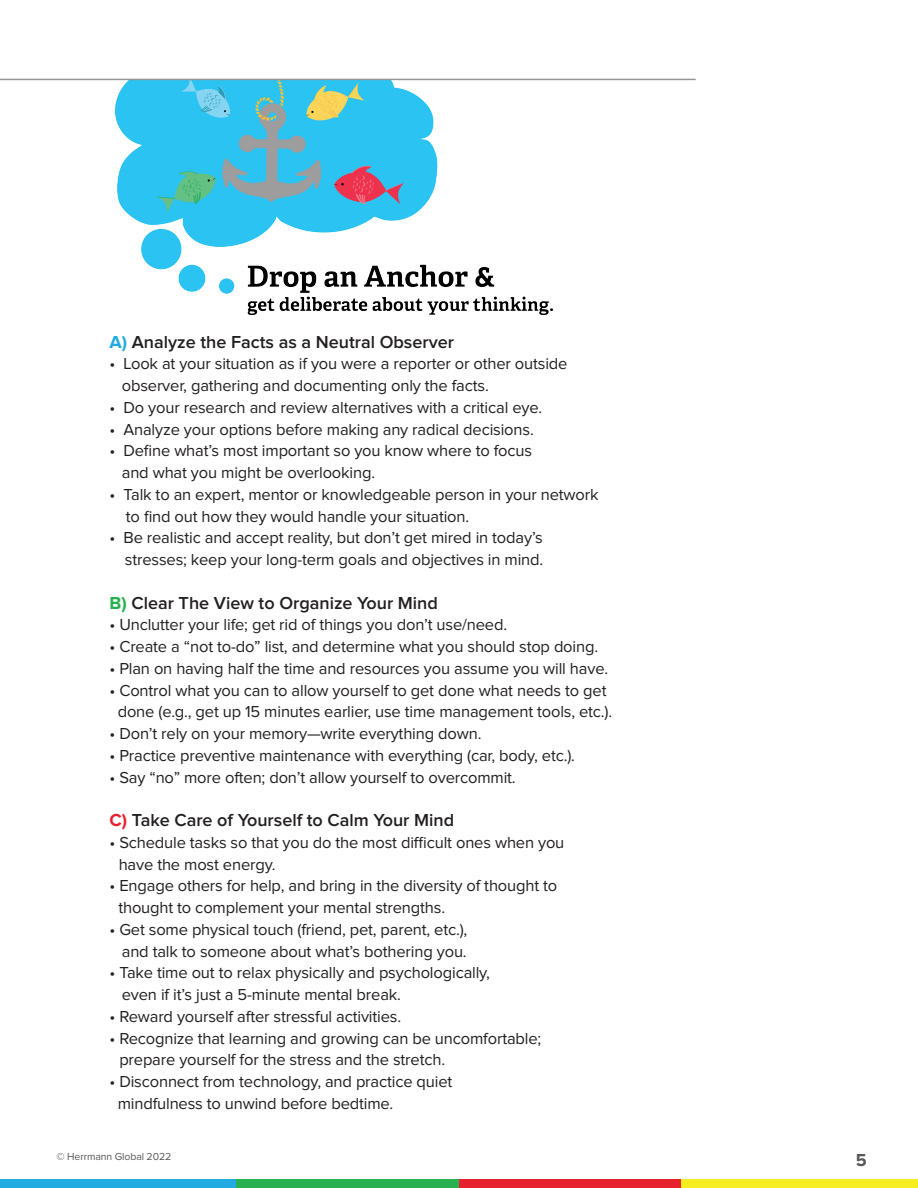
<style>
.page{position:relative;width:918px;height:1188px;background:#fff}
.page>*{position:absolute;margin:0;border:0;box-sizing:border-box;transform-origin:0 0}
.t1{font:600 18px "Proxima Nova";color:#231f20}
.t2{font:700 18px "Proxima Nova";color:#57585a}
.Paragraph_Style_1{font:16.5px "Proxima Nova";letter-spacing:-.01em;color:#231f20}
.Paragraph_Style_1-2{font:10.5px "Proxima Nova";letter-spacing:-.01em;color:#57585a}
.s1{font-weight:700;color:#22abe0}
.s2{font-weight:700;color:#28b051}
.s3{font-weight:700;color:#e8212f}
</style>
<div class="page">
<div style="left:0;top:1179px;width:236px;height:9px;background:#22abe0"></div>
<div style="left:236px;top:1179px;width:223px;height:9px;background:#28b051"></div>
<div style="left:459px;top:1179px;width:223px;height:9px;background:#e8212f"></div>
<div style="left:682px;top:1179px;width:236px;height:9px;background:#f7ee22"></div>
<img style="left:75px;top:80px;width:524px;height:236px">
<hr style="left:0;top:79px;width:696px;height:1px;background:#939598">
<p class="t1" style="left:110px;top:333px;width:346px"><span class="s1">A)</span> Analyze the Facts as a Neutral Observer</p>
<p class="Paragraph_Style_1" style="left:110px;top:356px;width:460px">• Look at your situation as if you were a reporter or other outside</p>
<p class="Paragraph_Style_1" style="left:122px;top:378px;width:369px">observer, gathering and documenting only the facts.</p>
<p class="Paragraph_Style_1" style="left:110px;top:400px;width:434px">• Do your research and review alternatives with a critical eye.</p>
<p class="Paragraph_Style_1" style="left:110px;top:422px;width:426px">• Analyze your options before making any radical decisions.</p>
<p class="Paragraph_Style_1" style="left:110px;top:443px;width:424px">• Define what’s most important so you know where to focus</p>
<p class="Paragraph_Style_1" style="left:122px;top:465px;width:255px">and what you might be overlooking.</p>
<p class="Paragraph_Style_1" style="left:110px;top:487px;width:491px">• Talk to an expert, mentor or knowledgeable person in your network</p>
<p class="Paragraph_Style_1" style="left:126px;top:509px;width:345px">to find out how they would handle your situation.</p>
<p class="Paragraph_Style_1" style="left:110px;top:530px;width:435px">• Be realistic and accept reality, but don’t get mired in today’s</p>
<p class="Paragraph_Style_1" style="left:125px;top:552px;width:420px">stresses; keep your long-term goals and objectives in mind.</p>
<p class="t1" style="left:110px;top:594px;width:330px"><span class="s2">B)</span> Clear The View to Organize Your Mind</p>
<p class="Paragraph_Style_1" style="left:110px;top:617px;width:399px">• Unclutter your life; get rid of things you don’t use/need.</p>
<p class="Paragraph_Style_1" style="left:110px;top:639px;width:490px">• Create a “not to-do” list, and determine what you should stop doing.</p>
<p class="Paragraph_Style_1" style="left:110px;top:661px;width:500px">• Plan on having half the time and resources you assume you will have.</p>
<p class="Paragraph_Style_1" style="left:110px;top:683px;width:499px">• Control what you can to allow yourself to get done what needs to get</p>
<p class="Paragraph_Style_1" style="left:118px;top:704px;width:496px">done (e.g., get up 15 minutes earlier, use time management tools, etc.).</p>
<p class="Paragraph_Style_1" style="left:110px;top:726px;width:374px">• Don’t rely on your memory—write everything down.</p>
<p class="Paragraph_Style_1" style="left:110px;top:748px;width:467px">• Practice preventive maintenance with everything (car, body, etc.).</p>
<p class="Paragraph_Style_1" style="left:110px;top:770px;width:408px">• Say “no” more often; don’t allow yourself to overcommit.</p>
<p class="t1" style="left:110px;top:812px;width:346px"><span class="s3">C)</span> Take Care of Yourself to Calm Your Mind</p>
<p class="Paragraph_Style_1" style="left:110px;top:835px;width:456px">• Schedule tasks so that you do the most difficult ones when you</p>
<p class="Paragraph_Style_1" style="left:119px;top:857px;width:158px">have the most energy.</p>
<p class="Paragraph_Style_1" style="left:110px;top:878px;width:449px">• Engage others for help, and bring in the diversity of thought to</p>
<p class="Paragraph_Style_1" style="left:118px;top:900px;width:328px">thought to complement your mental strengths.</p>
<p class="Paragraph_Style_1" style="left:110px;top:922px;width:359px">• Get some physical touch (friend, pet, parent, etc.),</p>
<p class="Paragraph_Style_1" style="left:122px;top:944px;width:346px">and talk to someone about what’s bothering you.</p>
<p class="Paragraph_Style_1" style="left:110px;top:965px;width:382px">• Take time out to relax physically and psychologically,</p>
<p class="Paragraph_Style_1" style="left:122px;top:987px;width:281px">even if it’s just a 5-minute mental break.</p>
<p class="Paragraph_Style_1" style="left:110px;top:1009px;width:293px">• Reward yourself after stressful activities.</p>
<p class="Paragraph_Style_1" style="left:110px;top:1031px;width:433px">• Recognize that learning and growing can be uncomfortable;</p>
<p class="Paragraph_Style_1" style="left:119px;top:1052px;width:327px">prepare yourself for the stress and the stretch.</p>
<p class="Paragraph_Style_1" style="left:110px;top:1074px;width:344px">• Disconnect from technology, and practice quiet</p>
<p class="Paragraph_Style_1" style="left:118px;top:1096px;width:277px">mindfulness to unwind before bedtime.</p>
<p class="Paragraph_Style_1-2" style="left:56px;top:1152px;width:116px">© Herrmann Global 2022</p>
<p class="t2" style="left:856px;top:1152px;width:12px">5</p>
</div>
